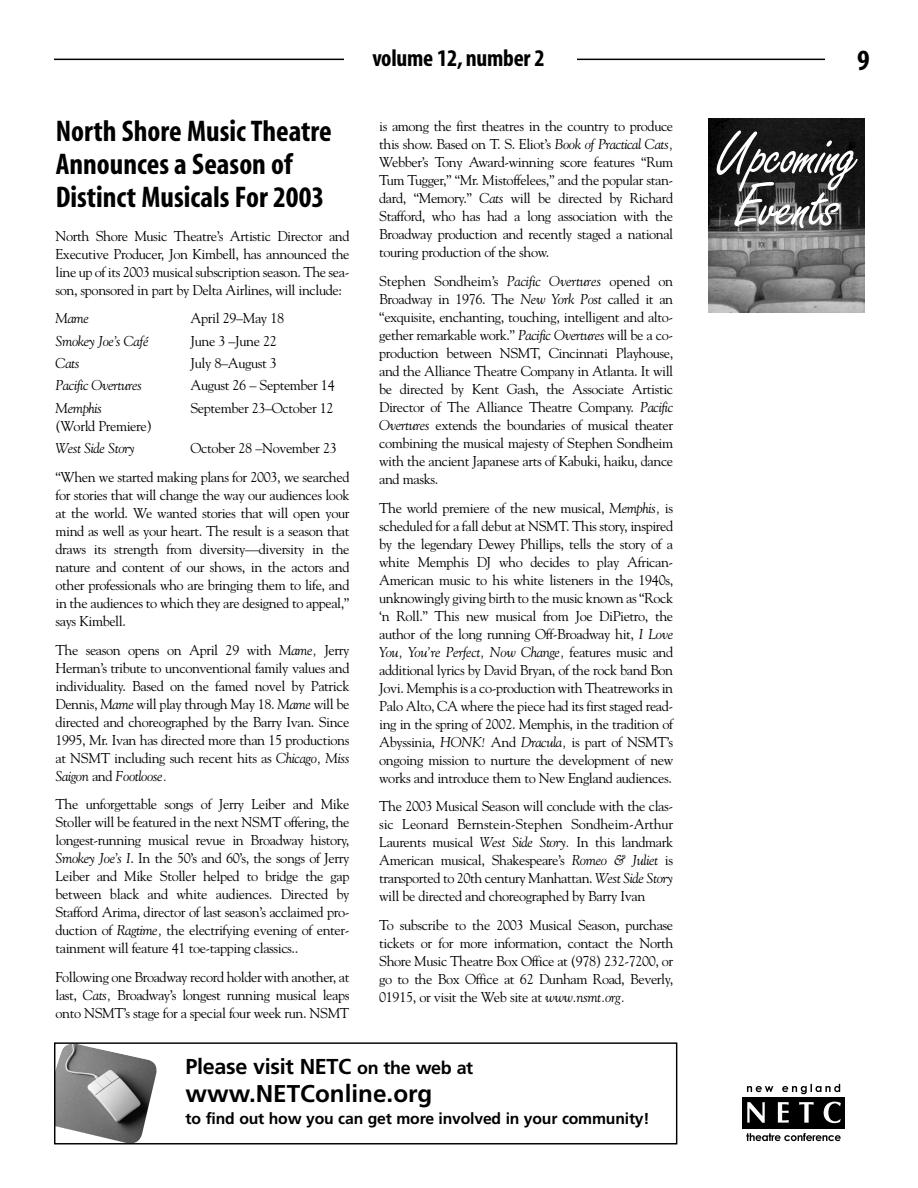
<style>
.page{position:relative;width:918px;height:1188px;background:#fff}
.page>*{position:absolute;margin:0;border:0;box-sizing:border-box;transform-origin:0 0}
.t1{font:63px/52.5px "Freestyle Script";letter-spacing:-.035em;color:#fff;text-align:center}
.t2{font:700 condensed 30px/33px "Myriad";color:#000}
.t3{font:700 condensed 29.55px "Myriad";color:#000}
.t4{font:700 24.3px "Frutiger";color:#000}
.t5{font:700 condensed 24px "Myriad";letter-spacing:-.01em;color:#000}
.t6{font:700 21.6px "Frutiger";letter-spacing:-.015em;color:#000}
.t7{font:700 15.75px "Frutiger";letter-spacing:-.01em;color:#000}
.t8{font:14.25px/18px "Goudy";letter-spacing:-.03em;color:#000;text-align:justify}
.t9{font:italic 14.25px "Goudy";letter-spacing:-.03em;color:#000}
.s1{font-style:italic}
.s2{font-size:17.85px}
</style>
<div class="page">
<hr style="left:54px;top:59px;width:771px;height:1px;background:#000">
<div style="left:344px;top:41px;width:232px;height:51px;background:#fff"></div>
<img style="left:709px;top:119px;width:155px;height:193px">
<div style="left:743px;top:1097px;width:102px;height:32px;background:#000"></div>
<svg style="left:747px;top:1084px;width:93px;height:10px"></svg>
<svg style="left:746px;top:1133px;width:95px;height:8px"></svg>
<svg style="left:747px;top:1102px;width:94px;height:21px"></svg>
<img style="left:56px;top:1044px;width:101px;height:98px">
<div style="left:54px;top:1042px;width:623px;height:102px;border:1px solid #000"></div>
<h3 class="t5" style="left:372px;top:49px;width:174px">volume 12, number 2</h3>
<h3 class="t3" style="left:857px;top:48px;width:14px">9</h3>
<h2 class="t2" style="left:56px;top:117px;width:278px">North Shore Music Theatre<br>Announces a Season of<br>Distinct Musicals For 2003</h2>
<p class="t8" style="left:379px;top:118px;width:296px">is among the first theatres in the country to produce this show. Based on T. S. Eliot’s <span class="s1">Book of Practical Cats, </span>Webber’s Tony Award-winning score features “Rum Tum Tugger,” “Mr. Mistoffelees,” and the popular stan&shy;dard, “Memory.” <span class="s1">Cats</span> will be directed by Richard Stafford, who has had a long association with the Broadway production and recently staged a national touring production of the show.</p>
<p class="t8" style="left:379px;top:273px;width:296px">Stephen Sondheim’s <span class="s1">Pacific Overtures</span> opened on Broadway in 1976. The <span class="s1">New York Post</span> called it an “exquisite, enchanting, touching, intelligent and alto&shy;gether remarkable work.” <span class="s1">Pacific Overtures</span> will be a co&shy;production between NSMT, Cincinnati Playhouse, and the Alliance Theatre Company in Atlanta. It will be directed by Kent Gash, the Associate Artistic Director of The Alliance Theatre Company. <span class="s1">Pacific Overtures</span> extends the boundaries of musical theater combining the musical majesty of Stephen Sondheim with the ancient Japanese arts of Kabuki, haiku, dance and masks.</p>
<p class="t8" style="left:379px;top:500px;width:296px">The world premiere of the new musical, <span class="s1">Memphis,</span> is scheduled for a fall debut at NSMT. This story, inspired by the legendary Dewey Phillips, tells the story of a white Memphis DJ who decides to play African-American music to his white listeners in the 1940s, unknowingly giving birth to the music known as “Rock ‘n Roll.” This new musical from Joe DiPietro, the author of the long running Off-Broadway hit, <span class="s1">I Love You, You’re Perfect, Now Change,</span> features music and additional lyrics by David Bryan, of the rock band Bon Jovi. Memphis is a co-production with Theatreworks in Palo Alto, CA where the piece had its first staged read&shy;ing in the spring of 2002. Memphis, in the tradition of Abyssinia, <span class="s1">HONK!</span> And <span class="s1">Dracula,</span> is part of NSMT’s ongoing mission to nurture the development of new works and introduce them to New England audiences.</p>
<p class="t8" style="left:379px;top:799px;width:296px">The 2003 Musical Season will conclude with the clas&shy;sic Leonard Bernstein-Stephen Sondheim-Arthur Laurents musical <span class="s1">West Side Story.</span> In this landmark American musical, Shakespeare’s <span class="s1">Romeo &amp; Juliet</span> is transported to 20th century Manhattan. <span class="s1">West Side Story </span>will be directed and choreographed by Barry Ivan</p>
<p class="t8" style="left:379px;top:917px;width:296px">To subscribe to the 2003 Musical Season, purchase tickets or for more information, contact the North Shore Music Theatre Box Office at (978) 232-7200, or go to the Box Office at 62 Dunham Road, Beverly, 01915, or visit the Web site at <span class="s1">www.nsmt.org.</span></p>
<p class="t8" style="left:56px;top:228px;width:296px">North Shore Music Theatre’s Artistic Director and Executive Producer, Jon Kimbell, has announced the line up of its 2003 musical subscription season. The sea&shy;son, sponsored in part by Delta Airlines, will include:</p>
<p class="t9" style="left:56px;top:313px;width:35px">Mame</p>
<p class="t8" style="left:191px;top:311px;width:95px">April 29–May 18</p>
<p class="t9" style="left:56px;top:335px;width:95px">Smokey Joe’s Café</p>
<p class="t8" style="left:191px;top:333px;width:88px">June 3 –June 22</p>
<p class="t9" style="left:56px;top:357px;width:26px">Cats</p>
<p class="t8" style="left:191px;top:355px;width:88px">July 8–August 3</p>
<p class="t9" style="left:56px;top:380px;width:88px">Pacific Overtures</p>
<p class="t8" style="left:191px;top:377px;width:146px">August 26 – September 14</p>
<p class="t9" style="left:56px;top:402px;width:48px">Memphis</p>
<p class="t8" style="left:191px;top:400px;width:145px">September 23–October 12</p>
<p class="t8" style="left:56px;top:418px;width:98px">(World Premiere)</p>
<p class="t9" style="left:56px;top:442px;width:81px">West Side Story</p>
<p class="t8" style="left:56px;top:435px;width:295px;line-height:28.8px;text-indent:135px">October 28 –November 23 “When we started making plans for 2003, we searched</p>
<p class="t8" style="left:56px;top:487px;width:296px">for stories that will change the way our audiences look at the world. We wanted stories that will open your mind as well as your heart. The result is a season that draws its strength from diversity—diversity in the nature and content of our shows, in the actors and other professionals who are bringing them to life, and in the audiences to which they are designed to appeal,” says Kimbell.</p>
<p class="t8" style="left:56px;top:642px;width:296px">The season opens on April 29 with <span class="s1">Mame,</span> Jerry Herman’s tribute to unconventional family values and individuality. Based on the famed novel by Patrick Dennis, <span class="s1">Mame</span> will play through May 18. <span class="s1">Mame</span> will be directed and choreographed by the Barry Ivan. Since 1995, Mr. Ivan has directed more than 15 productions at NSMT including such recent hits as <span class="s1">Chicago, Miss Saigon</span> and <span class="s1">Footloose.</span></p>
<p class="t8" style="left:56px;top:797px;width:296px">The unforgettable songs of Jerry Leiber and Mike Stoller will be featured in the next NSMT offering, the longest-running musical revue in Broadway history, <span class="s1">Smokey Joe’s I</span>. In the 50’s and 60’s, the songs of Jerry Leiber and Mike Stoller helped to bridge the gap between black and white audiences. Directed by Stafford Arima, director of last season’s acclaimed pro&shy;duction of <span class="s1">Ragtime,</span> the electrifying evening of enter&shy;tainment will feature 41 toe-tapping classics..</p>
<p class="t8" style="left:56px;top:969px;width:296px">Following one Broadway record holder with another, at last, <span class="s1">Cats,</span> Broadway’s longest running musical leaps onto NSMT’s stage for a special four week run. NSMT</p>
<h3 class="t6" style="left:186px;top:1057px;width:289px">Please visit NETC <span class="s2">on the web at</span></h3>
<h3 class="t4" style="left:186px;top:1083px;width:248px">www.NETConline.org</h3>
<p class="t7" style="left:186px;top:1112px;width:466px">to find out how you can get more involved in your community!</p>
<h1 class="t1" style="left:716px;top:136px;width:143px">Upcoming<br>Events</h1>
</div>
